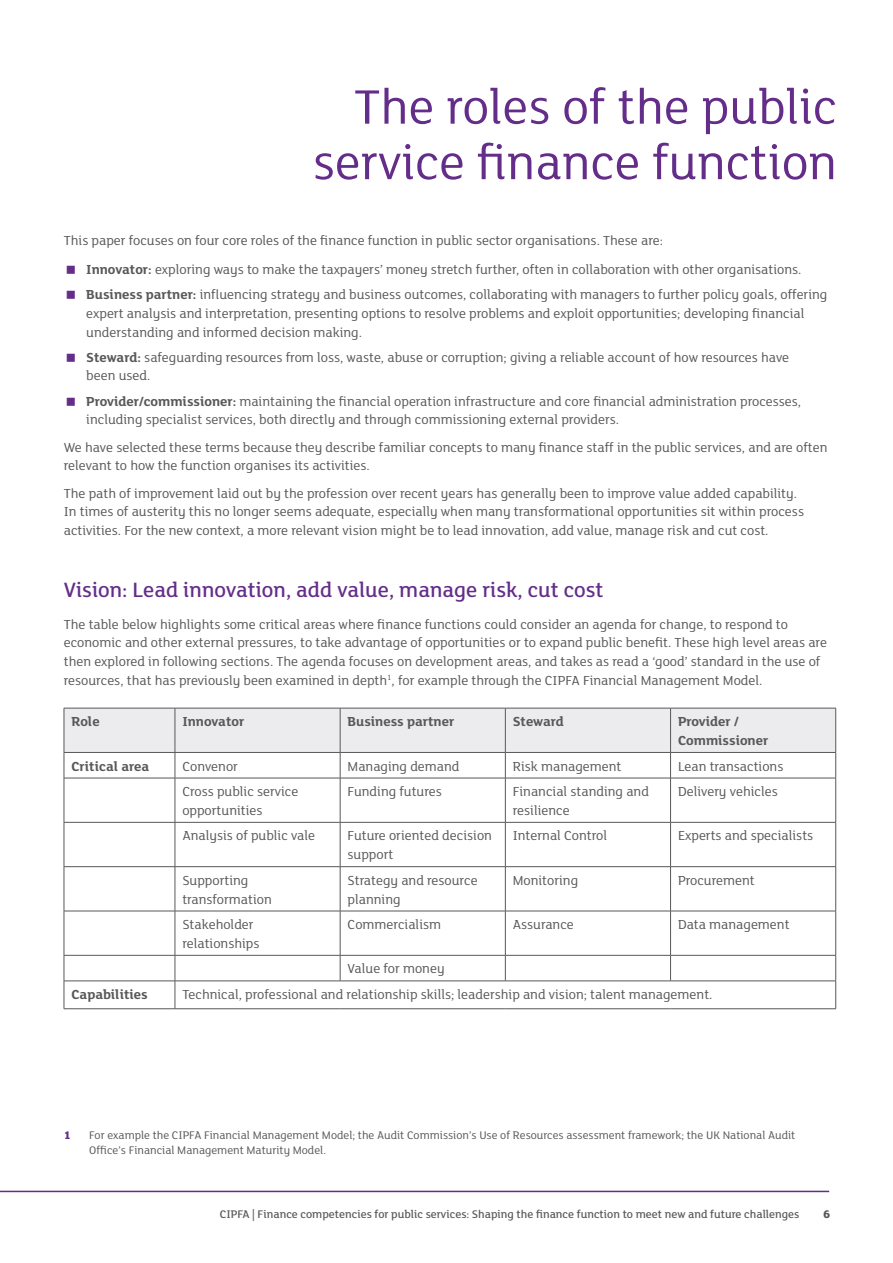
<style>
.page{position:relative;width:893px;height:1263px;background:#fff}
.page>*{position:absolute;margin:0;border:0;box-sizing:border-box;transform-origin:0 0}
.HEADING{font:52.5px/55.5px "FS Lola";color:#642d89;text-align:right}
.SUBHEAD_15_13_MED{font:500 22.5px "FS Lola";color:#642d89}
.BODY_COPY{font:14.25px/18.8px "FS Lola";color:#57585a}
.BODY_COPY-2{font:700 14.25px/18.8px "FS Lola";color:#57585a}
.Footnote{font:12px/15px "FS Lola";color:#57585a}
.t1{font:500 12px "FS Lola";color:#57585a}
.t2{font:800 12px "FS Lola";color:#57585a}
.Footnote-2{font:800 12px "FS Lola";color:#642d89}
.s1{font-weight:700}
</style>
<div class="page">
<hr style="left:0;top:1191px;width:829px;height:1px;background:#642d89">
<hr style="left:64px;top:778px;width:1px;height:44px;background:#57585a">
<hr style="left:64px;top:822px;width:1px;height:44px;background:#57585a">
<hr style="left:64px;top:867px;width:1px;height:44px;background:#57585a">
<hr style="left:64px;top:911px;width:1px;height:44px;background:#57585a">
<svg style="left:64px;top:956px;width:1px;height:52px"></svg>
<svg style="left:64px;top:708px;width:772px;height:70px"></svg>
<hr style="left:175px;top:778px;width:1px;height:44px;background:#57585a">
<hr style="left:340px;top:778px;width:1px;height:44px;background:#57585a">
<hr style="left:505px;top:778px;width:1px;height:44px;background:#57585a">
<hr style="left:670px;top:778px;width:1px;height:44px;background:#57585a">
<hr style="left:835px;top:778px;width:1px;height:44px;background:#57585a">
<hr style="left:175px;top:822px;width:1px;height:44px;background:#57585a">
<hr style="left:340px;top:822px;width:1px;height:44px;background:#57585a">
<hr style="left:505px;top:822px;width:1px;height:44px;background:#57585a">
<hr style="left:670px;top:822px;width:1px;height:44px;background:#57585a">
<hr style="left:835px;top:822px;width:1px;height:44px;background:#57585a">
<hr style="left:175px;top:867px;width:1px;height:44px;background:#57585a">
<hr style="left:340px;top:867px;width:1px;height:44px;background:#57585a">
<hr style="left:505px;top:867px;width:1px;height:44px;background:#57585a">
<hr style="left:670px;top:867px;width:1px;height:44px;background:#57585a">
<hr style="left:835px;top:867px;width:1px;height:44px;background:#57585a">
<hr style="left:175px;top:911px;width:1px;height:44px;background:#57585a">
<hr style="left:340px;top:911px;width:1px;height:44px;background:#57585a">
<hr style="left:505px;top:911px;width:1px;height:44px;background:#57585a">
<hr style="left:670px;top:911px;width:1px;height:44px;background:#57585a">
<hr style="left:835px;top:911px;width:1px;height:44px;background:#57585a">
<svg style="left:340px;top:956px;width:1px;height:25px"></svg>
<svg style="left:505px;top:956px;width:1px;height:25px"></svg>
<svg style="left:670px;top:956px;width:1px;height:25px"></svg>
<svg style="left:175px;top:956px;width:1px;height:52px"></svg>
<svg style="left:835px;top:956px;width:1px;height:52px"></svg>
<hr style="left:64px;top:778px;width:111px;height:1px;background:#57585a">
<hr style="left:175px;top:778px;width:165px;height:1px;background:#57585a">
<hr style="left:340px;top:778px;width:165px;height:1px;background:#57585a">
<hr style="left:505px;top:778px;width:165px;height:1px;background:#57585a">
<hr style="left:670px;top:778px;width:166px;height:1px;background:#57585a">
<hr style="left:64px;top:822px;width:111px;height:1px;background:#57585a">
<hr style="left:175px;top:822px;width:165px;height:1px;background:#57585a">
<hr style="left:340px;top:822px;width:165px;height:1px;background:#57585a">
<hr style="left:505px;top:822px;width:165px;height:1px;background:#57585a">
<hr style="left:670px;top:822px;width:166px;height:1px;background:#57585a">
<hr style="left:64px;top:866px;width:111px;height:1px;background:#57585a">
<hr style="left:175px;top:866px;width:165px;height:1px;background:#57585a">
<hr style="left:340px;top:866px;width:165px;height:1px;background:#57585a">
<hr style="left:505px;top:866px;width:165px;height:1px;background:#57585a">
<hr style="left:670px;top:866px;width:166px;height:1px;background:#57585a">
<hr style="left:64px;top:911px;width:111px;height:1px;background:#57585a">
<hr style="left:175px;top:911px;width:165px;height:1px;background:#57585a">
<hr style="left:340px;top:911px;width:165px;height:1px;background:#57585a">
<hr style="left:505px;top:911px;width:165px;height:1px;background:#57585a">
<hr style="left:670px;top:911px;width:166px;height:1px;background:#57585a">
<hr style="left:64px;top:955px;width:111px;height:1px;background:#57585a">
<hr style="left:175px;top:955px;width:165px;height:1px;background:#57585a">
<hr style="left:340px;top:955px;width:165px;height:1px;background:#57585a">
<hr style="left:505px;top:955px;width:165px;height:1px;background:#57585a">
<hr style="left:670px;top:955px;width:166px;height:1px;background:#57585a">
<hr style="left:64px;top:981px;width:111px;height:1px;background:#57585a">
<hr style="left:175px;top:981px;width:165px;height:1px;background:#57585a">
<hr style="left:340px;top:981px;width:165px;height:1px;background:#57585a">
<hr style="left:505px;top:981px;width:165px;height:1px;background:#57585a">
<hr style="left:670px;top:981px;width:166px;height:1px;background:#57585a">
<hr style="left:64px;top:1008px;width:111px;height:1px;background:#57585a">
<hr style="left:175px;top:1008px;width:165px;height:1px;background:#57585a">
<hr style="left:340px;top:1008px;width:165px;height:1px;background:#57585a">
<hr style="left:505px;top:1008px;width:165px;height:1px;background:#57585a">
<hr style="left:670px;top:1008px;width:166px;height:1px;background:#57585a">
<p class="HEADING" style="left:313px;top:77px;width:526px">The roles of the public service finance function</p>
<p class="BODY_COPY" style="left:64px;top:230px;width:601px">This paper focuses on four core roles of the finance function in public sector organisations. These are:</p>
<p class="BODY_COPY" style="left:86px;top:259px;width:717px"><span class="s1">Innovator:</span> exploring ways to make the taxpayers’ money stretch further, often in collaboration with other organisations.</p>
<p class="BODY_COPY" style="left:86px;top:284px;width:743px"><span class="s1">Business partner:</span> influencing strategy and business outcomes, collaborating with managers to further policy goals, offering expert analysis and interpretation, presenting options to resolve problems and exploit opportunities; developing financial understanding and informed decision making.</p>
<p class="BODY_COPY" style="left:86px;top:347px;width:704px"><span class="s1">Steward:</span> safeguarding resources from loss, waste, abuse or corruption; giving a reliable account of how resources have been used.</p>
<p class="BODY_COPY" style="left:86px;top:391px;width:716px"><span class="s1">Provider/commissioner:</span> maintaining the financial operation infrastructure and core financial administration processes, including specialist services, both directly and through commissioning external providers.</p>
<p class="BODY_COPY" style="left:64px;top:437px;width:765px">We have selected these terms because they describe familiar concepts to many finance staff in the public services, and are often relevant to how the function organises its activities.</p>
<p class="BODY_COPY" style="left:64px;top:483px;width:742px">The path of improvement laid out by the profession over recent years has generally been to improve value added capability.<br>In times of austerity this no longer seems adequate, especially when many transformational opportunities sit within process activities. For the new context, a more relevant vision might be to lead innovation, add value, manage risk and cut cost.</p>
<p class="SUBHEAD_15_13_MED" style="left:64px;top:575px;width:541px">Vision: Lead innovation, add value, manage risk, cut cost</p>
<p class="BODY_COPY" style="left:64px;top:614px;width:765px">The table below highlights some critical areas where finance functions could consider an agenda for change, to respond to economic and other external pressures, to take advantage of opportunities or to expand public benefit. These high level areas are then explored in following sections. The agenda focuses on development areas, and takes as read a ‘good’ standard in the use of resources, that has previously been examined in depth<sup>1</sup>, for example through the CIPFA Financial Management Model.</p>
<p class="BODY_COPY-2" style="left:71px;top:711px;width:30px">Role</p>
<p class="BODY_COPY-2" style="left:182px;top:711px;width:63px">Innovator</p>
<p class="BODY_COPY-2" style="left:348px;top:711px;width:108px">Business partner</p>
<p class="BODY_COPY-2" style="left:513px;top:711px;width:53px">Steward</p>
<p class="BODY_COPY-2" style="left:678px;top:711px;width:92px">Provider /<br>Commissioner</p>
<p class="BODY_COPY-2" style="left:71px;top:756px;width:79px">Critical area</p>
<p class="BODY_COPY" style="left:182px;top:756px;width:57px">Convenor</p>
<p class="BODY_COPY" style="left:348px;top:756px;width:113px">Managing demand</p>
<p class="BODY_COPY" style="left:513px;top:756px;width:110px">Risk management</p>
<p class="BODY_COPY" style="left:678px;top:756px;width:107px">Lean transactions</p>
<p class="BODY_COPY" style="left:182px;top:781px;width:118px">Cross public service opportunities</p>
<p class="BODY_COPY" style="left:348px;top:781px;width:96px">Funding futures</p>
<p class="BODY_COPY" style="left:513px;top:781px;width:138px">Financial standing and resilience</p>
<p class="BODY_COPY" style="left:678px;top:781px;width:101px">Delivery vehicles</p>
<p class="BODY_COPY" style="left:182px;top:826px;width:134px">Analysis of public vale</p>
<p class="BODY_COPY" style="left:348px;top:826px;width:146px">Future oriented decision support</p>
<p class="BODY_COPY" style="left:513px;top:826px;width:96px">Internal Control</p>
<p class="BODY_COPY" style="left:678px;top:826px;width:137px">Experts and specialists</p>
<p class="BODY_COPY" style="left:182px;top:870px;width:91px">Supporting transformation</p>
<p class="BODY_COPY" style="left:348px;top:870px;width:132px">Strategy and resource planning</p>
<p class="BODY_COPY" style="left:513px;top:870px;width:67px">Monitoring</p>
<p class="BODY_COPY" style="left:678px;top:870px;width:78px">Procurement</p>
<p class="BODY_COPY" style="left:182px;top:914px;width:79px">Stakeholder relationships</p>
<p class="BODY_COPY" style="left:348px;top:914px;width:95px">Commercialism</p>
<p class="BODY_COPY" style="left:513px;top:914px;width:63px">Assurance</p>
<p class="BODY_COPY" style="left:678px;top:914px;width:113px">Data management</p>
<p class="BODY_COPY" style="left:348px;top:959px;width:99px">Value for money</p>
<p class="BODY_COPY-2" style="left:71px;top:984px;width:78px">Capabilities</p>
<p class="BODY_COPY" style="left:182px;top:984px;width:532px">Technical, professional and relationship skills; leadership and vision; talent management.</p>
<p class="Footnote-2" style="left:64px;top:1127px;width:9px">1</p>
<p class="Footnote" style="left:89px;top:1127px;width:708px">For example the CIPFA Financial Management Model; the Audit Commission’s Use of Resources assessment framework; the UK National Audit<br>Office’s Financial Management Maturity Model.</p>
<p class="t1" style="left:220px;top:1206px;width:581px">CIPFA | Finance competencies for public services: Shaping the finance function to meet new and future challenges</p>
<p class="t2" style="left:823px;top:1206px;width:9px">6</p>
</div>
